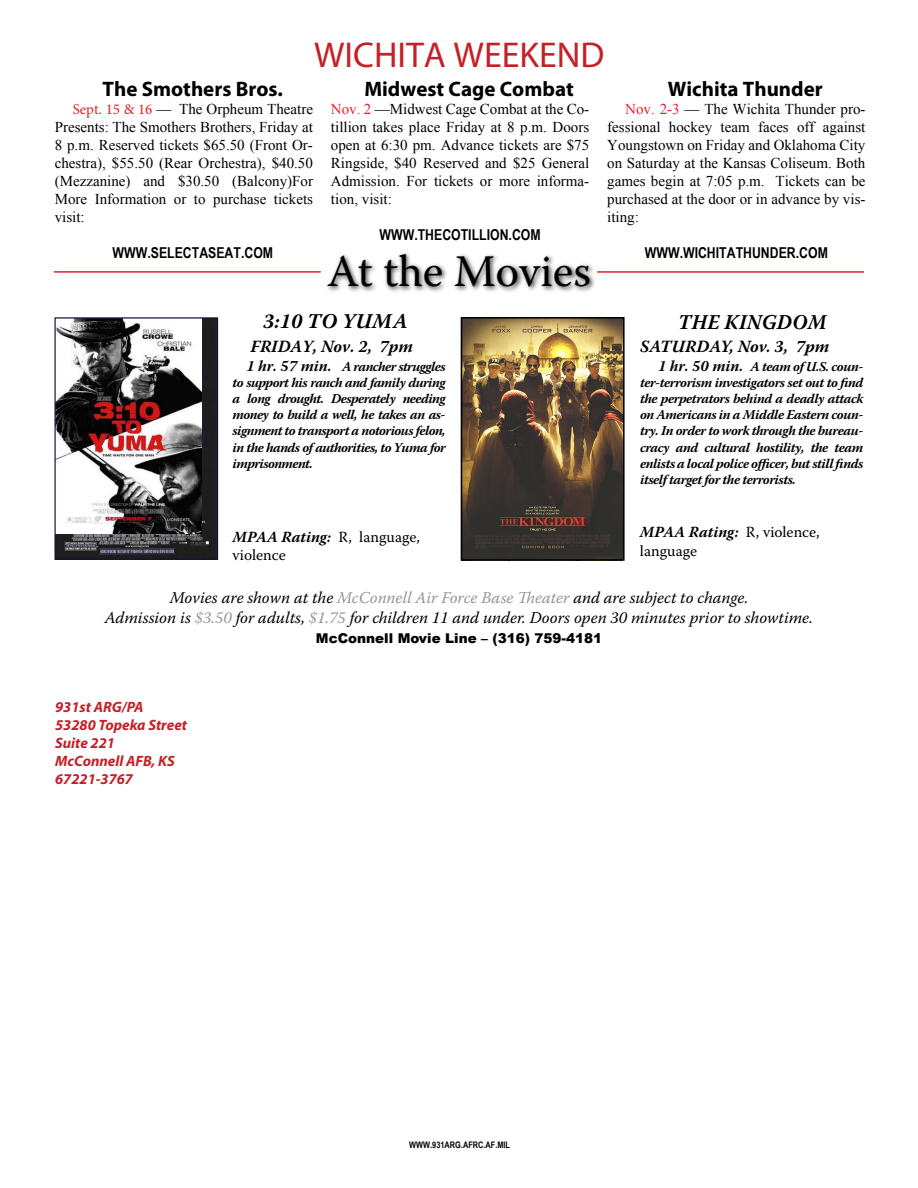
<style>
.page{position:relative;width:918px;height:1188px;background:#fff}
.page>*{position:absolute;margin:0;border:0;box-sizing:border-box;transform-origin:0 0}
.t1{font:45px "Warnock Pro";color:#000}
.t2{font:36px "Myriad Pro";color:#c42127}
.t3{font:700 21px "Myriad Pro";color:#000}
.t4{font:italic 700 21px "Warnock Pro";letter-spacing:.01em;color:#000}
.t5{font:italic 700 21px "Warnock Pro";letter-spacing:.01em;color:#000;scale:.95 1}
.t6{font:italic 700 17.1px "Warnock Pro";color:#000}
.t7{font:italic 16.5px/19.8px "Warnock Pro";color:#000;text-align:center}
.t8{font:15.45px/18.6px "Warnock Pro";color:#000}
.t9{font:15px/18px "Times New Roman";color:#000;text-align:justify}
.t10{font:700 15px "Arial Narrow";color:#000}
.t11{font:italic 700 15px/18px "Myriad Pro";color:#c42127}
.t12{font:italic 700 13.5px/16.2px "Warnock Pro";letter-spacing:-.035em;color:#000;text-align:justify}
.t13{font:900 13.5px "Arial";color:#000}
.t14{font:700 9px "Arial Narrow";color:#000}
.s1{font-family:"Minion Pro";color:#eb1d25}
.s2{color:#ec1e24}
.s3{font-size:15.45px}
.s4{font-weight:700;font-style:italic}
.s5{color:#939598}
</style>
<div class="page">
<hr style="left:54px;top:271px;width:267px;height:2px;background:#ec1e24">
<div style="left:324px;top:250px;width:273px;height:43px;background:#000;opacity:.83"></div>
<hr style="left:597px;top:271px;width:267px;height:2px;background:#ec1e24">
<img style="left:57px;top:320px;width:159px;height:238px">
<img style="left:57px;top:320px;width:144px;height:214px">
<div style="left:55px;top:318px;width:163px;height:242px;border:1px solid #181a4b"></div>
<img style="left:464px;top:320px;width:158px;height:238px">
<div style="left:461px;top:317px;width:164px;height:244px;border:2px solid #000"></div>
<h2 class="t2" style="left:314px;top:33px;width:288px">WICHITA WEEKEND</h2>
<h3 class="t3" style="left:103px;top:76px;width:182px">The Smothers Bros.</h3>
<p class="t9" style="left:55px;top:100px;width:260px;text-indent:18px"><span class="s1">Sept. 15 &amp; 16</span> — The Orpheum Theatre Presents: The Smothers Brothers, Friday at 8 p.m. Reserved tickets $65.50 (Front Or&shy;chestra), $55.50 (Rear Orchestra), $40.50 (Mezzanine) and $30.50 (Balcony)For More Information or to purchase tickets visit:</p>
<p class="t10" style="left:113px;top:242px;width:162px">WWW.SELECTASEAT.COM</p>
<h3 class="t3" style="left:364px;top:76px;width:211px">Midwest Cage Combat</h3>
<p class="t9" style="left:331px;top:100px;width:260px"><span class="s2">Nov. 2</span> —Midwest Cage Combat at the Co&shy;tillion takes place Friday at 8 p.m. Doors open at 6:30 pm. Advance tickets are $75<br>Ringside, $40 Reserved and $25 General Admission. For tickets or more informa&shy;tion, visit:</p>
<p class="t10" style="left:380px;top:224px;width:47px">WWW.THECOTILLION</p>
<p class="t10" style="left:509px;top:224px;width:34px">.COM</p>
<h1 class="t1" style="left:327px;top:244px;width:265px">At the Movies</h1>
<h3 class="t3" style="left:668px;top:76px;width:156px">Wichita Thunder</h3>
<p class="t9" style="left:607px;top:100px;width:260px;text-indent:18px"><span class="s2">Nov. 2-3</span> — The Wichita Thunder pro&shy;fessional hockey team faces off against Youngstown on Friday and Oklahoma City on Saturday at the Kansas Coliseum. Both games begin at 7:05 p.m. Tickets can be purchased at the door or in advance by vis&shy;iting:</p>
<p class="t10" style="left:645px;top:242px;width:185px">WWW.WICHITATHUNDER.COM</p>
<h3 class="t4" style="left:263px;top:309px;width:128px">3:10 To Yuma</h3>
<h3 class="t5" style="left:678px;top:309px;width:156px">The Kingd om</h3>
<p class="t6" style="left:640px;top:336px;width:191px">SATURDAY, Nov. 3, 7pm</p>
<p class="t12" style="left:640px;top:358px;width:225px;text-indent:18px"><span class="s3">1 hr. 50 min.</span> A team of U.S. coun&shy;ter-terrorism investigators set out to find the perpetrators behind a deadly attack on Americans in a Middle Eastern coun&shy;try. In order to work through the bureau&shy;cracy and cultural hostility, the team enlists a local police officer, but still finds itself target for the terrorists.</p>
<p class="t6" style="left:251px;top:336px;width:164px">FRIDAY, Nov. 2, 7pm</p>
<p class="t12" style="left:233px;top:358px;width:216px;text-indent:14px"><span class="s3">1 hr. 57 min.</span> A rancher struggles to support his ranch and family during a long drought. Desperately needing money to build a well, he takes an as&shy;signment to transport a notorious felon, in the hands of authorities, to Yuma for imprisonment.</p>
<p class="t8" style="left:233px;top:527px;width:189px"><span class="s4">MPAA Rating:</span> R, language, violence</p>
<p class="t8" style="left:640px;top:522px;width:181px"><span class="s4">MPAA Rating:</span> R, violence, language</p>
<p class="t7" style="left:105px;top:588px;width:710px">Movies are shown at the <span class="s5">McConnell Air Force Base Theater</span> and are subject to change.<br>Admission is <span class="s5">$3.50</span> for adults, <span class="s5">$1.75</span> for children 11 and under. Doors open 30 minutes prior to showtime.</p>
<p class="t13" style="left:316px;top:628px;width:288px">McConnell Movie Line – (316) 759-4181</p>
<p class="t11" style="left:55px;top:697px;width:133px">931st ARG/PA<br>53280 Topeka Street<br>Suite 221<br>McConnell AFB, KS<br>67221-3767</p>
<p class="t14" style="left:409px;top:1138px;width:102px">WWW.931ARG.AFRC.AF.MIL</p>
</div>
